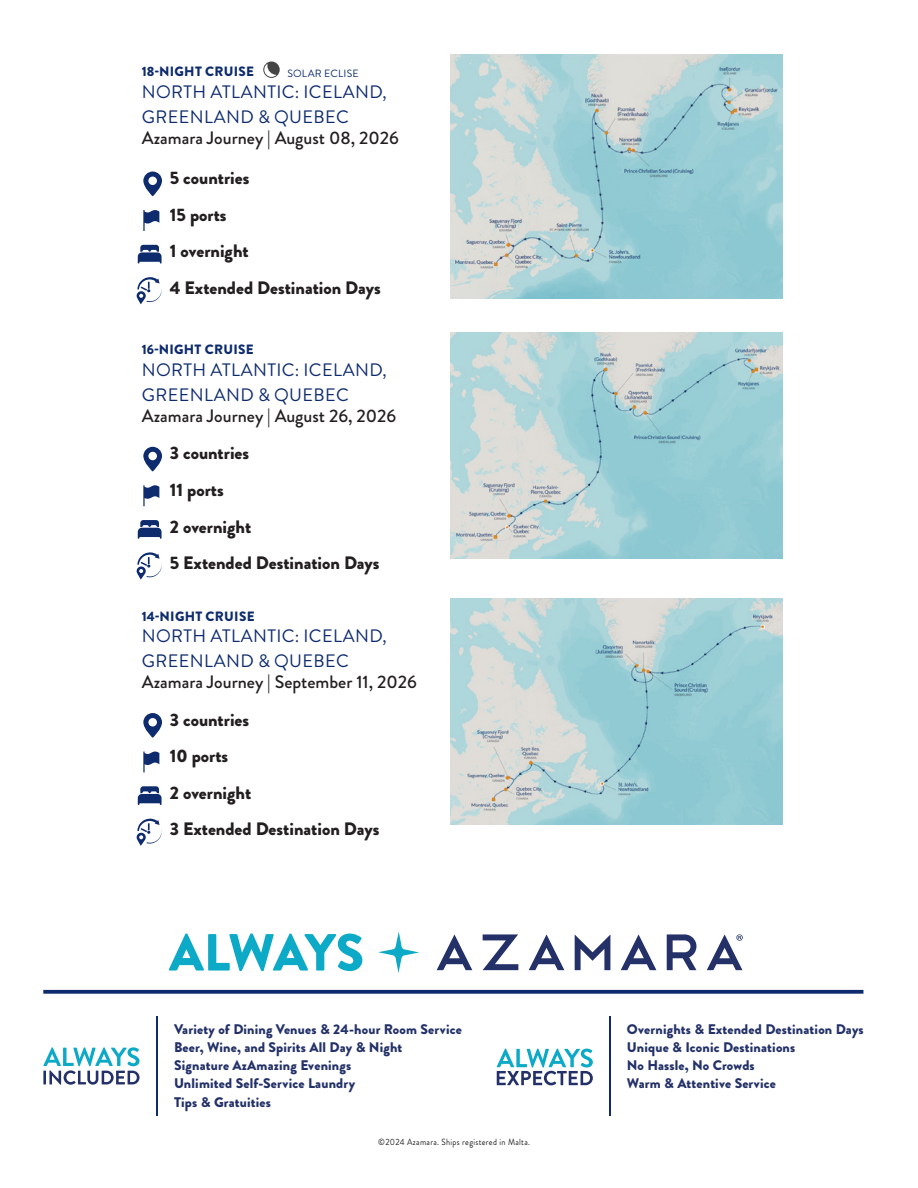
<style>
.page{position:relative;width:918px;height:1188px;background:#fff}
.page>*{position:absolute;margin:0;border:0;box-sizing:border-box;transform-origin:0 0}
.t1{font:900 18px "Brandon Grotesque";color:#231f20}
.t2{font:18px/24.6px "Brandon Grotesque";letter-spacing:.02em;color:#0d2b6d}
.t3{font:500 18px "Brandon Grotesque";color:#231f20}
.t4{font:900 13.95px/18.1px "Brandon Grotesque";letter-spacing:.015em;color:#233168}
.t5{font:900 13.5px "Brandon Grotesque";letter-spacing:.02em;color:#0d2b6d}
.t6{font:10.5px "Brandon Grotesque";letter-spacing:.02em;color:#0d2b6d}
.t7{font:9px "Brandon Grotesque";letter-spacing:.04em;color:#231f20;scale:.91 1}
</style>
<div class="page">
<svg style="left:137px;top:277px;width:25px;height:27px"></svg>
<svg style="left:137px;top:553px;width:25px;height:27px"></svg>
<svg style="left:137px;top:819px;width:25px;height:27px"></svg>
<svg style="left:143px;top:210px;width:16px;height:21px"></svg>
<svg style="left:143px;top:485px;width:16px;height:21px"></svg>
<svg style="left:143px;top:752px;width:16px;height:20px"></svg>
<svg style="left:138px;top:245px;width:24px;height:18px"></svg>
<svg style="left:138px;top:520px;width:24px;height:19px"></svg>
<svg style="left:138px;top:786px;width:24px;height:19px"></svg>
<svg style="left:143px;top:172px;width:19px;height:24px"></svg>
<svg style="left:143px;top:447px;width:19px;height:24px"></svg>
<svg style="left:143px;top:713px;width:19px;height:25px"></svg>
<img style="left:451px;top:54px;width:331px;height:244px">
<img style="left:451px;top:332px;width:331px;height:227px">
<img style="left:451px;top:598px;width:331px;height:227px">
<svg style="left:263px;top:62px;width:17px;height:16px"></svg>
<svg style="left:169px;top:934px;width:193px;height:37px"></svg>
<svg style="left:437px;top:934px;width:35px;height:36px"></svg>
<svg style="left:483px;top:934px;width:35px;height:36px"></svg>
<svg style="left:529px;top:934px;width:35px;height:36px"></svg>
<svg style="left:575px;top:935px;width:35px;height:35px"></svg>
<svg style="left:621px;top:934px;width:35px;height:36px"></svg>
<svg style="left:667px;top:934px;width:29px;height:36px"></svg>
<svg style="left:707px;top:934px;width:36px;height:36px"></svg>
<svg style="left:378px;top:932px;width:41px;height:41px"></svg>
<svg style="left:43px;top:990px;width:820px;height:4px;background:#1f3b78"></svg>
<svg style="left:43px;top:1047px;width:97px;height:38px"></svg>
<hr style="left:156px;top:1016px;width:1px;height:100px;background:#0d2b6d">
<svg style="left:497px;top:1049px;width:96px;height:36px"></svg>
<hr style="left:609px;top:1016px;width:1px;height:100px;background:#0d2b6d">
<p class="t5" style="left:142px;top:62px;width:114px">18-NIGHT CRUISE</p>
<p class="t2" style="left:142px;top:80px;width:246px">NORTH ATLANTIC: ICELAND,<br>GREENLAND &amp; QUEBEC</p>
<p class="t3" style="left:142px;top:125px;width:258px">Azamara Journey | August 08, 2026</p>
<p class="t6" style="left:287px;top:66px;width:73px">SOLAR ECLISE</p>
<p class="t1" style="left:170px;top:165px;width:81px">5 countries</p>
<p class="t1" style="left:170px;top:202px;width:58px">15 ports</p>
<p class="t1" style="left:170px;top:238px;width:80px">1 overnight</p>
<p class="t1" style="left:170px;top:275px;width:213px">4 Extended Destination Days</p>
<p class="t5" style="left:142px;top:340px;width:113px">16-NIGHT CRUISE</p>
<p class="t2" style="left:142px;top:358px;width:246px">NORTH ATLANTIC: ICELAND,<br>GREENLAND &amp; QUEBEC</p>
<p class="t3" style="left:142px;top:404px;width:256px">Azamara Journey | August 26, 2026</p>
<p class="t1" style="left:170px;top:440px;width:81px">3 countries</p>
<p class="t1" style="left:170px;top:477px;width:56px">11 ports</p>
<p class="t1" style="left:170px;top:514px;width:83px">2 overnight</p>
<p class="t1" style="left:170px;top:550px;width:211px">5 Extended Destination Days</p>
<p class="t5" style="left:142px;top:606px;width:114px">14-NIGHT CRUISE</p>
<p class="t2" style="left:142px;top:624px;width:246px">NORTH ATLANTIC: ICELAND,<br>GREENLAND &amp; QUEBEC</p>
<p class="t3" style="left:142px;top:670px;width:277px">Azamara Journey | September 11, 2026</p>
<p class="t1" style="left:170px;top:707px;width:81px">3 countries</p>
<p class="t1" style="left:170px;top:743px;width:60px">10 ports</p>
<p class="t1" style="left:170px;top:780px;width:83px">2 overnight</p>
<p class="t1" style="left:170px;top:816px;width:211px">3 Extended Destination Days</p>
<p class="t4" style="left:174px;top:1020px;width:289px">Variety of Dining Venues &amp; 24-hour Room Service Beer, Wine, and Spirits All Day &amp; Night<br>Signature AzAmazing Evenings<br>Unlimited Self-Service Laundry<br>Tips &amp; Gratuities</p>
<p class="t7" style="left:378px;top:1136px;width:168px">©2024 Azamara. Ships registered in Malta.</p>
<p class="t4" style="left:627px;top:1020px;width:238px">Overnights &amp; Extended Destination Days<br>Unique &amp; Iconic Destinations<br>No Hassle, No Crowds<br>Warm &amp; Attentive Service</p>
</div>
